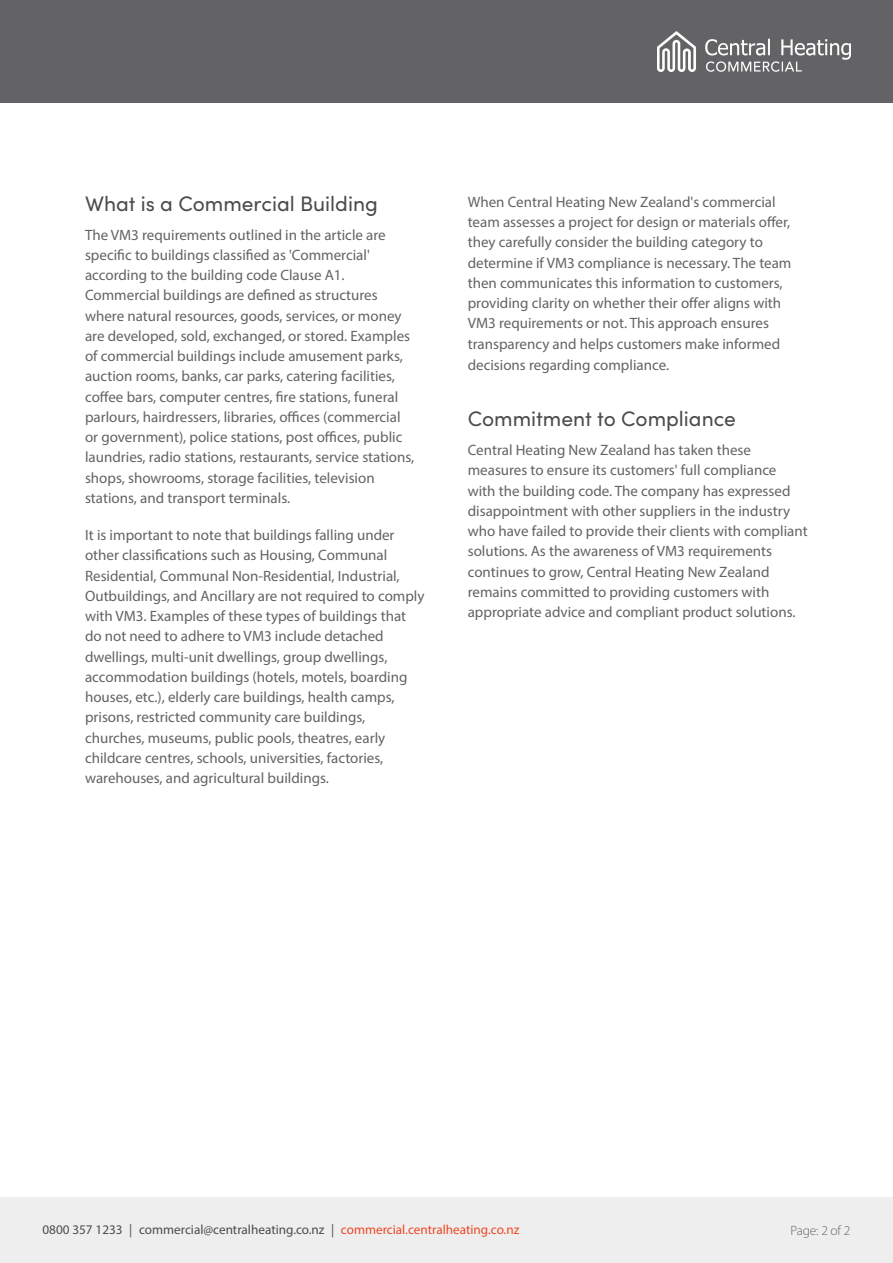
<style>
.page{position:relative;width:893px;height:1263px;background:#fff}
.page>*{position:absolute;margin:0;border:0;box-sizing:border-box;transform-origin:0 0}
.Body{font:21px "Sofia Pro";color:#4b4c4d}
.Body-2{font:15px/20.2px "Myriad Pro";color:#636366}
.t1{font:300 13.5px "Myriad Pro";letter-spacing:-.01em;color:#636366}
.t2{font:13.2px "Myriad Pro";color:#4b4c4d}
.s1{color:#ef4722}
</style>
<div class="page">
<div style="left:0;top:0;width:893px;height:103px;background:#636366"></div>
<div style="left:0;top:1197px;width:893px;height:66px;background:#eeeeef"></div>
<img style="left:658px;top:31px;width:192px;height:40px">
<p class="Body" style="left:85px;top:188px;width:294px">What is a Commercial Building</p>
<p class="Body-2" style="left:85px;top:224px;width:331px">The VM3 requirements outlined in the article are specific to buildings classified as 'Commercial' according to the building code Clause A1.<br>Commercial buildings are defined as structures where natural resources, goods, services, or money are developed, sold, exchanged, or stored. Examples of commercial buildings include amusement parks, auction rooms, banks, car parks, catering facilities, coffee bars, computer centres, fire stations, funeral parlours, hairdressers, libraries, offices (commercial or government), police stations, post offices, public laundries, radio stations, restaurants, service stations, shops, showrooms, storage facilities, television stations, and transport terminals.</p>
<p class="Body-2" style="left:85px;top:525px;width:341px">It is important to note that buildings falling under other classifications such as Housing, Communal Residential, Communal Non-Residential, Industrial, Outbuildings, and Ancillary are not required to comply with VM3. Examples of these types of buildings that do not need to adhere to VM3 include detached dwellings, multi-unit dwellings, group dwellings, accommodation buildings (hotels, motels, boarding houses, etc.), elderly care buildings, health camps, prisons, restricted community care buildings, churches, museums, public pools, theatres, early childcare centres, schools, universities, factories, warehouses, and agricultural buildings.</p>
<p class="Body-2" style="left:468px;top:191px;width:325px">When Central Heating New Zealand's commercial team assesses a project for design or materials offer, they carefully consider the building category to determine if VM3 compliance is necessary. The team then communicates this information to customers, providing clarity on whether their offer aligns with VM3 requirements or not. This approach ensures transparency and helps customers make informed decisions regarding compliance.</p>
<p class="Body" style="left:468px;top:404px;width:270px">Commitment to Compliance</p>
<p class="Body-2" style="left:468px;top:440px;width:341px">Central Heating New Zealand has taken these measures to ensure its customers' full compliance with the building code. The company has expressed disappointment with other suppliers in the industry who have failed to provide their clients with compliant solutions. As the awareness of VM3 requirements continues to grow, Central Heating New Zealand remains committed to providing customers with appropriate advice and compliant product solutions.</p>
<p class="t2" style="left:43px;top:1221px;width:478px">0800 357 1233 | commercial@centralheating.co.nz | <span class="s1">commercial.centralheating.co.nz</span></p>
<p class="t1" style="left:790px;top:1222px;width:62px">Page: 2 of 2</p>
</div>
